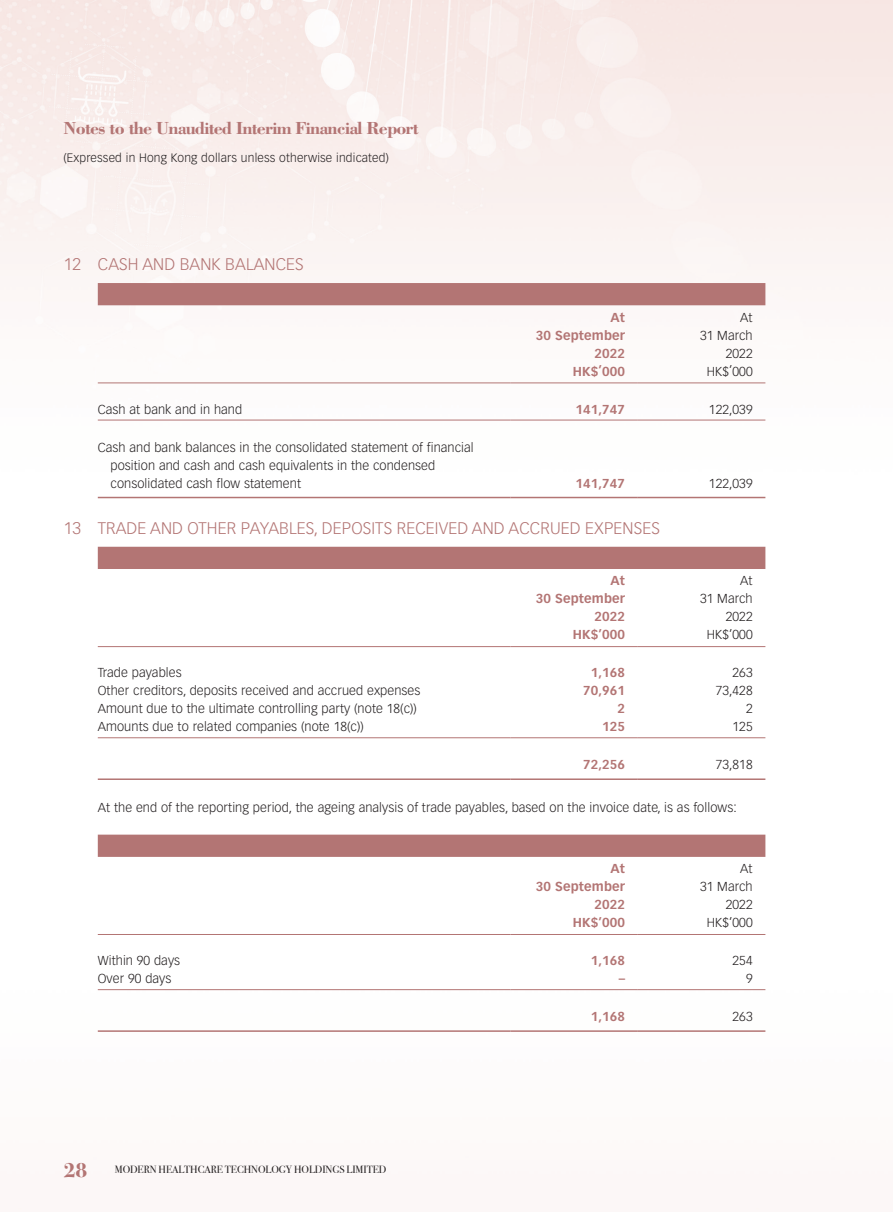
<style>
.page{position:relative;width:893px;height:1212px;background:#fff}
.page>*{position:absolute;margin:0;border:0;box-sizing:border-box;transform-origin:0 0}
.t1{font:700 21px "Bodoni Svty Two ITCTT";color:#b37574}
.t2{font:700 18px "Bodoni Std";letter-spacing:-.04em;color:#b37574}
.t3{font:300 16.5px "Vectora LT Std";letter-spacing:.01em;color:#b37574}
.t4{font:300 12.75px/18px "Vectora LT Std";letter-spacing:.01em;color:#231f20;text-align:right}
.t5{font:700 12.75px/18px "Vectora LT Std";letter-spacing:.01em;color:#b37574;text-align:right}
.t6{font:300 12px "Vectora LT Std";letter-spacing:.015em;color:#231f20}
.t7{font:10.5px "Bodoni Svty Two ITCTT";letter-spacing:-.005em;color:#231f20}
</style>
<div class="page">
<div style="left:98px;top:283px;width:667px;height:22px;background:#b37574"></div>
<hr style="left:98px;top:382px;width:412px;height:1px;background:#b37574">
<hr style="left:510px;top:382px;width:128px;height:1px;background:#b37574">
<hr style="left:638px;top:382px;width:127px;height:1px;background:#b37574">
<hr style="left:98px;top:420px;width:412px;height:1px;background:#b37574">
<hr style="left:510px;top:420px;width:128px;height:1px;background:#b37574">
<hr style="left:638px;top:420px;width:127px;height:1px;background:#b37574">
<hr style="left:98px;top:497px;width:412px;height:1px;background:#b37574">
<hr style="left:510px;top:497px;width:128px;height:1px;background:#b37574">
<hr style="left:638px;top:497px;width:127px;height:1px;background:#b37574">
<div style="left:98px;top:547px;width:667px;height:22px;background:#b37574"></div>
<hr style="left:98px;top:646px;width:412px;height:1px;background:#b37574">
<hr style="left:510px;top:646px;width:128px;height:1px;background:#b37574">
<hr style="left:638px;top:646px;width:127px;height:1px;background:#b37574">
<hr style="left:98px;top:737px;width:412px;height:1px;background:#b37574">
<hr style="left:510px;top:737px;width:128px;height:1px;background:#b37574">
<hr style="left:638px;top:737px;width:127px;height:1px;background:#b37574">
<hr style="left:98px;top:778px;width:412px;height:2px;background:#b37574">
<hr style="left:510px;top:778px;width:128px;height:2px;background:#b37574">
<hr style="left:638px;top:778px;width:127px;height:2px;background:#b37574">
<div style="left:98px;top:835px;width:667px;height:22px;background:#b37574"></div>
<hr style="left:98px;top:934px;width:412px;height:1px;background:#b37574">
<hr style="left:510px;top:934px;width:128px;height:1px;background:#b37574">
<hr style="left:638px;top:934px;width:127px;height:1px;background:#b37574">
<hr style="left:98px;top:989px;width:412px;height:1px;background:#b37574">
<hr style="left:510px;top:989px;width:128px;height:1px;background:#b37574">
<hr style="left:638px;top:989px;width:127px;height:1px;background:#b37574">
<hr style="left:98px;top:1030px;width:412px;height:2px;background:#b37574">
<hr style="left:510px;top:1030px;width:128px;height:2px;background:#b37574">
<hr style="left:638px;top:1030px;width:127px;height:2px;background:#b37574">
<h2 class="t2" style="left:64px;top:117px;width:357px">Notes to the Unaudited Interim Financial Report</h2>
<p class="t6" style="left:64px;top:151px;width:327px">(Expressed in Hong Kong dollars unless otherwise indicated)</p>
<p class="t3" style="left:64px;top:254px;width:242px">12 CASH AND BANK BALANCES</p>
<p class="t5" style="left:536px;top:308px;width:91px">At<br>30 September<br>2022</p>
<p class="t4" style="left:700px;top:308px;width:54px">At<br>31 March<br>2022</p>
<p class="t5" style="left:573px;top:362px;width:54px">HK$’000</p>
<p class="t4" style="left:707px;top:362px;width:47px">HK$’000</p>
<p class="t4" style="left:98px;top:400px;width:146px">Cash at bank and in hand</p>
<p class="t5" style="left:575px;top:400px;width:51px">141,747</p>
<p class="t4" style="left:709px;top:400px;width:45px">122,039</p>
<p class="t4" style="left:111px;top:438px;width:365px;text-align:left;text-indent:-13px">Cash and bank balances in the consolidated statement of financial position and cash and cash equivalents in the condensed consolidated cash flow statement</p>
<p class="t5" style="left:575px;top:474px;width:51px">141,747</p>
<p class="t4" style="left:709px;top:474px;width:45px">122,039</p>
<p class="t3" style="left:64px;top:518px;width:598px">13 TRADE AND OTHER PAYABLES, DEPOSITS RECEIVED AND ACCRUED EXPENSES</p>
<p class="t5" style="left:536px;top:572px;width:91px">At<br>30 September<br>2022</p>
<p class="t4" style="left:700px;top:572px;width:54px">At<br>31 March<br>2022</p>
<p class="t5" style="left:573px;top:626px;width:54px">HK$’000</p>
<p class="t4" style="left:707px;top:626px;width:47px">HK$’000</p>
<p class="t4" style="left:98px;top:664px;width:85px">Trade payables</p>
<p class="t5" style="left:591px;top:664px;width:36px">1,168</p>
<p class="t4" style="left:733px;top:664px;width:22px">263</p>
<p class="t4" style="left:98px;top:682px;width:324px">Other creditors, deposits received and accrued expenses</p>
<p class="t5" style="left:583px;top:682px;width:44px">70,961</p>
<p class="t4" style="left:716px;top:682px;width:38px">73,428</p>
<p class="t4" style="left:98px;top:700px;width:321px">Amount due to the ultimate controlling party (note 18(c))</p>
<p class="t5" style="left:617px;top:700px;width:9px">2</p>
<p class="t4" style="left:746px;top:700px;width:8px">2</p>
<p class="t4" style="left:98px;top:718px;width:267px">Amounts due to related companies (note 18(c))</p>
<p class="t5" style="left:602px;top:718px;width:24px">125</p>
<p class="t4" style="left:733px;top:718px;width:22px">125</p>
<p class="t5" style="left:583px;top:756px;width:44px">72,256</p>
<p class="t4" style="left:716px;top:756px;width:38px">73,818</p>
<p class="t4" style="left:98px;top:798px;width:640px">At the end of the reporting period, the ageing analysis of trade payables, based on the invoice date, is as follows:</p>
<p class="t5" style="left:536px;top:860px;width:91px">At<br>30 September<br>2022</p>
<p class="t4" style="left:700px;top:860px;width:54px">At<br>31 March<br>2022</p>
<p class="t5" style="left:573px;top:914px;width:54px">HK$’000</p>
<p class="t4" style="left:707px;top:914px;width:47px">HK$’000</p>
<p class="t4" style="left:98px;top:952px;width:84px">Within 90 days</p>
<p class="t5" style="left:591px;top:952px;width:36px">1,168</p>
<p class="t4" style="left:733px;top:952px;width:22px">254</p>
<p class="t4" style="left:98px;top:970px;width:75px">Over 90 days</p>
<p class="t5" style="left:619px;top:970px;width:8px">–</p>
<p class="t4" style="left:746px;top:970px;width:8px">9</p>
<p class="t5" style="left:591px;top:1008px;width:36px">1,168</p>
<p class="t4" style="left:733px;top:1008px;width:22px">263</p>
<h1 class="t1" style="left:64px;top:1152px;width:25px">28</h1>
<p class="t7" style="left:115px;top:1161px;width:273px">MODERN HEALTHCARE TECHNOLOGY HOLDINGS LIMITED</p>
</div>
